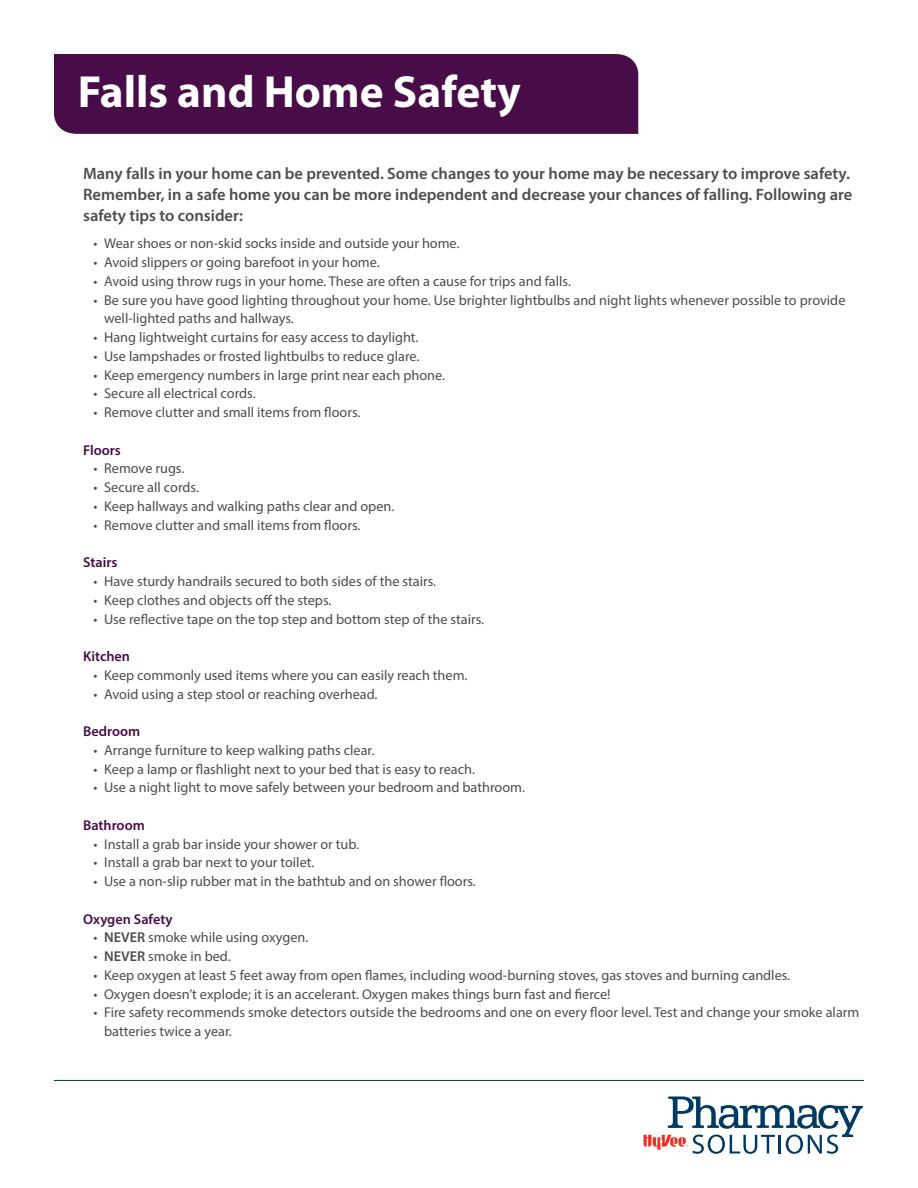
<style>
.page{position:relative;width:918px;height:1188px;background:#fff}
.page>*{position:absolute;margin:0;border:0;box-sizing:border-box;transform-origin:0 0}
.t1{font:700 45.3px "Myriad Pro";color:#fff}
.t2{font:600 16.5px/21px "Myriad Pro";color:#4b4c4d}
.t3{font:14.25px/18.8px "Myriad Pro";color:#4b4c4d}
.t4{font:600 14.25px "Myriad Pro";color:#480c49}
.s1{font-weight:600}
</style>
<div class="page">
<hr style="left:54px;top:1080px;width:810px;height:1px;background:#063850">
<svg style="left:644px;top:1097px;width:219px;height:57px"></svg>
<div style="left:54px;top:54px;width:584px;height:80px;background:#480c49"></div>
<h1 class="t1" style="left:78px;top:62px;width:445px">Falls and Home Safety</h1>
<p class="t2" style="left:83px;top:162px;width:771px">Many falls in your home can be prevented. Some changes to your home may be necessary to improve safety.<br>Remember, in a safe home you can be more independent and decrease your chances of falling. Following are safety tips to consider:</p>
<p class="t3" style="left:94px;top:234px;width:367px">• Wear shoes or non-skid socks inside and outside your home.</p>
<p class="t3" style="left:94px;top:253px;width:288px">• Avoid slippers or going barefoot in your home.</p>
<p class="t3" style="left:94px;top:272px;width:479px">• Avoid using throw rugs in your home. These are often a cause for trips and falls.</p>
<p class="t3" style="left:104px;top:290px;width:743px;text-indent:-11px">• Be sure you have good lighting throughout your home. Use brighter lightbulbs and night lights whenever possible to provide well-lighted paths and hallways.</p>
<p class="t3" style="left:94px;top:328px;width:326px">• Hang lightweight curtains for easy access to daylight.</p>
<p class="t3" style="left:94px;top:347px;width:327px">• Use lampshades or frosted lightbulbs to reduce glare.</p>
<p class="t3" style="left:94px;top:365px;width:353px">• Keep emergency numbers in large print near each phone.</p>
<p class="t3" style="left:94px;top:384px;width:164px">• Secure all electrical cords.</p>
<p class="t3" style="left:94px;top:403px;width:268px">• Remove clutter and small items from floors.</p>
<p class="t4" style="left:83px;top:441px;width:39px">Floors</p>
<p class="t3" style="left:94px;top:459px;width:92px">• Remove rugs.</p>
<p class="t3" style="left:94px;top:478px;width:107px">• Secure all cords.</p>
<p class="t3" style="left:94px;top:497px;width:302px">• Keep hallways and walking paths clear and open.</p>
<p class="t3" style="left:94px;top:515px;width:268px">• Remove clutter and small items from floors.</p>
<p class="t4" style="left:83px;top:553px;width:36px">Stairs</p>
<p class="t3" style="left:94px;top:572px;width:344px">• Have sturdy handrails secured to both sides of the stairs.</p>
<p class="t3" style="left:94px;top:590px;width:239px">• Keep clothes and objects off the steps.</p>
<p class="t3" style="left:94px;top:609px;width:392px">• Use reflective tape on the top step and bottom step of the stairs.</p>
<p class="t4" style="left:83px;top:647px;width:48px">Kitchen</p>
<p class="t3" style="left:94px;top:665px;width:375px">• Keep commonly used items where you can easily reach them.</p>
<p class="t3" style="left:94px;top:684px;width:285px">• Avoid using a step stool or reaching overhead.</p>
<p class="t4" style="left:83px;top:722px;width:59px">Bedroom</p>
<p class="t3" style="left:94px;top:740px;width:282px">• Arrange furniture to keep walking paths clear.</p>
<p class="t3" style="left:94px;top:759px;width:383px">• Keep a lamp or flashlight next to your bed that is easy to reach.</p>
<p class="t3" style="left:94px;top:778px;width:433px">• Use a night light to move safely between your bedroom and bathroom.</p>
<p class="t4" style="left:83px;top:816px;width:63px">Bathroom</p>
<p class="t3" style="left:94px;top:834px;width:267px">• Install a grab bar inside your shower or tub.</p>
<p class="t3" style="left:94px;top:853px;width:222px">• Install a grab bar next to your toilet.</p>
<p class="t3" style="left:94px;top:872px;width:384px">• Use a non-slip rubber mat in the bathtub and on shower floors.</p>
<p class="t4" style="left:83px;top:910px;width:91px">Oxygen Safety</p>
<p class="t3" style="left:94px;top:928px;width:216px">• <span class="s1">NEVER</span> smoke while using oxygen.</p>
<p class="t3" style="left:94px;top:947px;width:139px">• <span class="s1">NEVER</span> smoke in bed.</p>
<p class="t3" style="left:94px;top:965px;width:698px">• Keep oxygen at least 5 feet away from open flames, including wood-burning stoves, gas stoves and burning candles.</p>
<p class="t3" style="left:94px;top:984px;width:518px">• Oxygen doesn’t explode; it is an accelerant. Oxygen makes things burn fast and fierce!</p>
<p class="t3" style="left:104px;top:1003px;width:757px;text-indent:-11px">• Fire safety recommends smoke detectors outside the bedrooms and one on every floor level. Test and change your smoke alarm batteries twice a year.</p>
</div>
